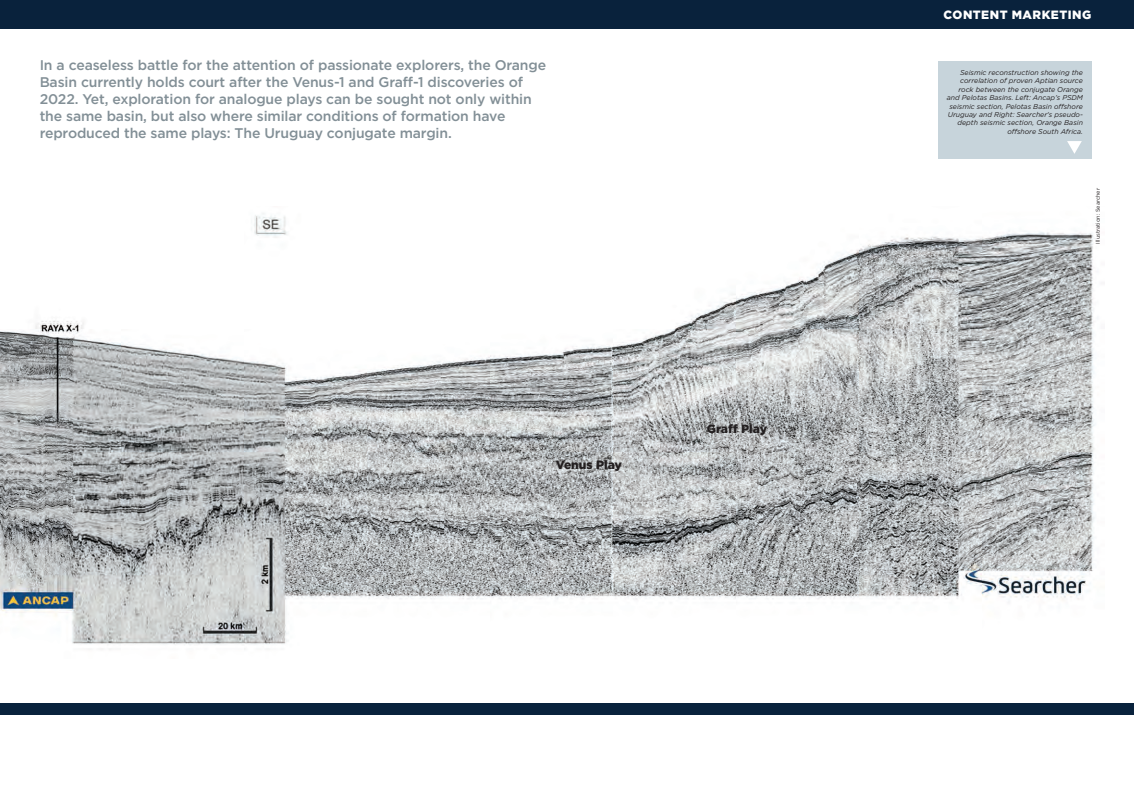
<style>
.page{position:relative;width:1134px;height:794px;background:#fff}
.page>*{position:absolute;margin:0;border:0;box-sizing:border-box;transform-origin:0 0}
.ExPro_header{font:500 14px/17px "Gotham Pro";letter-spacing:-.01em;color:#828f96}
.t1{font:900 12px "Gotham Pro";color:#231f20}
.t2{font:900 12px "Gotham Pro";letter-spacing:.04em;color:#fff}
.ExPro_caption{font:italic 7px/8.4px "Gotham Pro";color:#231f20;text-align:right}
.ExPro_fotokreditt{font:5.5px "Gotham Pro";color:#231f20}
</style>
<div class="page">
<div style="left:0;top:0;width:1134px;height:28px;background:#09223c"></div>
<img style="left:0;top:213px;width:1096px;height:437px">
<div style="left:0;top:703px;width:1134px;height:11px;background:#09223c"></div>
<div style="left:938px;top:61px;width:153px;height:98px;background:#c7d4db"></div>
<svg style="left:1067px;top:141px;width:15px;height:13px"></svg>
<p class="ExPro_header" style="left:40px;top:57px;width:508px">In a ceaseless battle for the attention of passionate explorers, the Orange Basin currently holds court after the Venus-1 and Graff-1 discoveries of 2022. Yet, exploration for analogue plays can be sought not only within the same basin, but also where similar conditions of formation have reproduced the same plays: The Uruguay conjugate margin.</p>
<p class="t1" style="left:556px;top:457px;width:68px">Venus Play</p>
<p class="t1" style="left:707px;top:422px;width:62px">Graff Play</p>
<p class="t2" style="left:943px;top:7px;width:149px">CONTENT MARKETING</p>
<p class="ExPro_caption" style="left:947px;top:68px;width:138px">Seismic reconstruction showing the correlation of proven Aptian source rock between the conjugate Orange and Pelotas Basins. Left: Ancap’s PSDM seismic section, Pelotas Basin offshore Uruguay and Right: Searcher's pseudo&shy;depth seismic section, Orange Basin offshore South Africa.</p>
<p class="ExPro_fotokreditt" style="left:1095px;top:244px;width:57px;rotate:-90deg">Illustration: Searcher</p>
</div>
